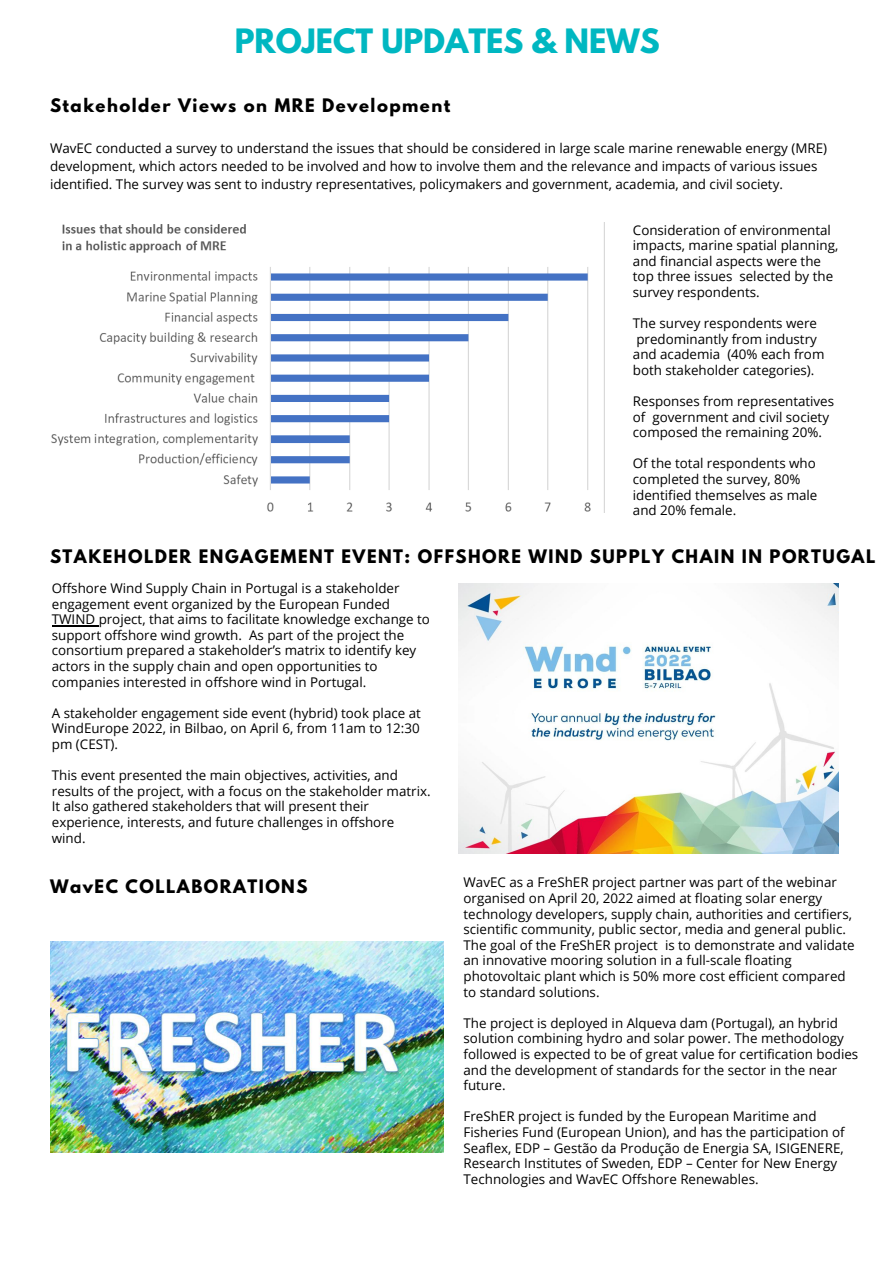
<style>
.page{position:relative;width:894px;height:1264px;background:#fff}
.page>*{position:absolute;margin:0;border:0;box-sizing:border-box;transform-origin:0 0}
.t1{font:700 29.7px "League Spartan";color:#00b7c1}
.t2{font:700 16.5px "League Spartan";letter-spacing:.09em;color:#000}
.t3{font:13.35px/15.6px "Open Sans";color:#000}
</style>
<div class="page">
<img style="left:50px;top:941px;width:393px;height:211px">
<img style="left:458px;top:583px;width:380px;height:270px">
<img style="left:51px;top:224px;width:540px;height:288px">
<hr style="left:52px;top:625px;width:47px;height:1px;background:#000">
<p class="t1" style="left:235px;top:27px;width:426px">PROJECT UPDATES &amp; NEWS</p>
<p class="t2" style="left:50px;top:97px;width:401px">Stakeholder Views on MRE Development</p>
<p class="t3" style="left:50px;top:139px;width:778px;line-height:17.9px">WavEC conducted a survey to understand the issues that should be considered in large scale marine renewable energy (MRE) development, which actors needed to be involved and how to involve them and the relevance and impacts of various issues identified. The survey was sent to industry representatives, policymakers and government, academia, and civil society.</p>
<p class="t3" style="left:632px;top:221px;width:207px">Consideration of environmental impacts, marine spatial planning, and financial aspects were the top three issues selected by the survey respondents.</p>
<p class="t3" style="left:632px;top:315px;width:193px">The survey respondents were predominantly from industry and academia (40% each from both stakeholder categories).</p>
<p class="t3" style="left:632px;top:393px;width:203px">Responses from representatives of government and civil society composed the remaining 20%.</p>
<p class="t3" style="left:632px;top:455px;width:186px">Of the total respondents who completed the survey, 80% identified themselves as male and 20% female.</p>
<p class="t2" style="left:50px;top:547px;width:826px">STAKEHOLDER ENGAGEMENT EVENT: OFFSHORE WIND SUPPLY CHAIN IN PORTUGAL</p>
<p class="t3" style="left:52px;top:580px;width:379px">Offshore Wind Supply Chain in Portugal is a stakeholder engagement event organized by the European Funded TWIND project, that aims to facilitate knowledge exchange to support offshore wind growth. As part of the project the consortium prepared a stakeholder’s matrix to identify key actors in the supply chain and open opportunities to companies interested in offshore wind in Portugal.</p>
<p class="t3" style="left:52px;top:704px;width:370px;text-align:justify">A stakeholder engagement side event (hybrid) took place at WindEurope 2022, in Bilbao, on April 6, from 11am to 12:30 pm (CEST).</p>
<p class="t3" style="left:52px;top:767px;width:380px">This event presented the main objectives, activities, and results of the project, with a focus on the stakeholder matrix.<br>It also gathered stakeholders that will present their experience, interests, and future challenges in offshore wind.</p>
<p class="t2" style="left:50px;top:878px;width:259px">WavEC COLLABORATIONS</p>
<p class="t3" style="left:463px;top:874px;width:392px">WavEC as a FreShER project partner was part of the webinar organised on April 20, 2022 aimed at floating solar energy technology developers, supply chain, authorities and certifiers, scientific community, public sector, media and general public.<br>The goal of the FreShER project is to demonstrate and validate an innovative mooring solution in a full-scale floating photovoltaic plant which is 50% more cost efficient compared to standard solutions.</p>
<p class="t3" style="left:463px;top:1014px;width:396px">The project is deployed in Alqueva dam (Portugal), an hybrid solution combining hydro and solar power. The methodology followed is expected to be of great value for certification bodies and the development of standards for the sector in the near future.</p>
<p class="t3" style="left:463px;top:1108px;width:382px">FreShER project is funded by the European Maritime and Fisheries Fund (European Union), and has the participation of Seaflex, EDP – Gestão da Produção de Energia SA, ISIGENERE, Research Institutes of Sweden, EDP – Center for New Energy Technologies and WavEC Offshore Renewables.</p>
</div>
